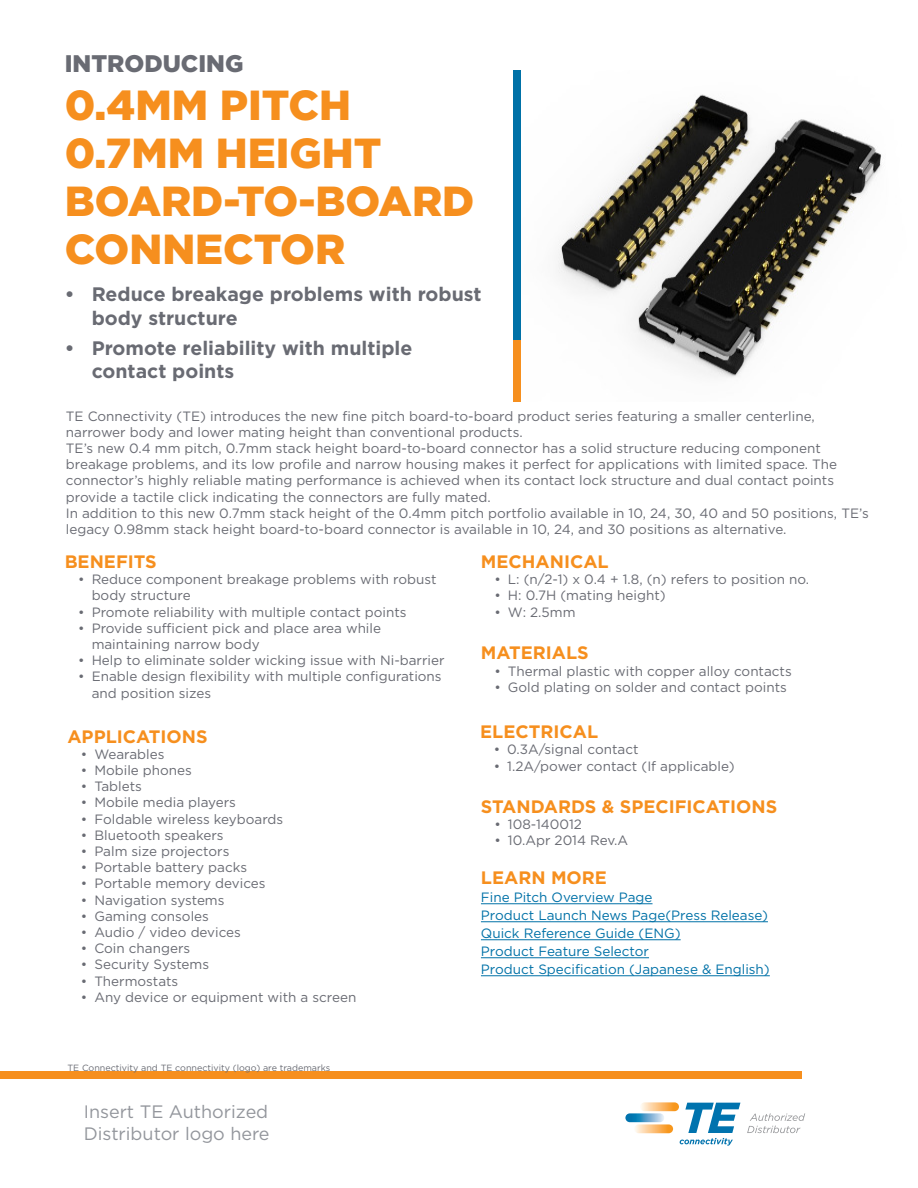
<style>
.page{position:relative;width:918px;height:1188px;background:#fff}
.page>*{position:absolute;margin:0;border:0;box-sizing:border-box;transform-origin:0 0}
.t1{font:900 42px/48px "Gotham";color:#f68f1e}
.t2{font:900 24px "Gotham";color:#696b73}
.t3{font:700 19.5px/23.4px "Gotham";color:#696b73}
.t4{font:700 18px "Gotham";color:#f68f1e}
.t5{font:18px/21.6px "Gotham";color:#93969c}
.t6{font:13.5px/16.2px "Gotham";color:#696b73}
.t7{font:13.5px "Gotham";color:#0071a7}
.t8{font:9px "Gotham";color:#696b73}
</style>
<div class="page">
<img style="left:558px;top:94px;width:324px;height:284px">
<div style="left:513px;top:71px;width:8px;height:269px;background:#0071a7"></div>
<div style="left:513px;top:340px;width:8px;height:62px;background:#f68f1e"></div>
<div style="left:0;top:1071px;width:801px;height:8px;background:#f68f1e"></div>
<hr style="left:481px;top:904px;width:172px;height:1px;background:#0071a7">
<hr style="left:481px;top:922px;width:287px;height:1px;background:#0071a7">
<hr style="left:481px;top:940px;width:200px;height:1px;background:#0071a7">
<hr style="left:481px;top:958px;width:168px;height:1px;background:#0071a7">
<hr style="left:481px;top:976px;width:289px;height:1px;background:#0071a7">
<svg style="left:640px;top:1102px;width:39px;height:9px"></svg>
<svg style="left:634px;top:1124px;width:39px;height:9px"></svg>
<svg style="left:625px;top:1113px;width:39px;height:9px"></svg>
<svg style="left:680px;top:1103px;width:60px;height:43px"></svg>
<svg style="left:747px;top:1113px;width:58px;height:20px"></svg>
<h2 class="t2" style="left:65px;top:49px;width:180px">INTRODUCING</h2>
<h1 class="t1" style="left:65px;top:80px;width:411px">0.4MM PITCH<br>0.7MM HEIGHT<br>BOARD-TO-BOARD<br>CONNECTOR</h1>
<h3 class="t3" style="left:92px;top:282px;width:391px;text-indent:-27px">• Reduce breakage problems with robust body structure</h3>
<h3 class="t3" style="left:92px;top:336px;width:322px;text-indent:-27px">• Promote reliability with multiple contact points</h3>
<p class="t6" style="left:66px;top:408px;width:804px">TE Connectivity (TE) introduces the new fine pitch board-to-board product series featuring a smaller centerline, narrower body and lower mating height than conventional products.<br>TE’s new 0.4 mm pitch, 0.7mm stack height board-to-board connector has a solid structure reducing component breakage problems, and its low profile and narrow housing makes it perfect for applications with limited space. The connector’s highly reliable mating performance is achieved when its contact lock structure and dual contact points provide a tactile click indicating the connectors are fully mated.<br>In addition to this new 0.7mm stack height of the 0.4mm pitch portfolio available in 10, 24, 30, 40 and 50 positions, TE’s legacy 0.98mm stack height board-to-board connector is available in 10, 24, and 30 positions as alternative.</p>
<h3 class="t4" style="left:65px;top:551px;width:94px">BENEFITS</h3>
<p class="t6" style="left:92px;top:571px;width:346px;text-indent:-14px">• Reduce component breakage problems with robust body structure</p>
<p class="t6" style="left:78px;top:603px;width:330px">• Promote reliability with multiple contact points</p>
<p class="t6" style="left:92px;top:620px;width:291px;text-indent:-14px">• Provide sufficient pick and place area while maintaining narrow body</p>
<p class="t6" style="left:78px;top:652px;width:368px">• Help to eliminate solder wicking issue with Ni-barrier</p>
<p class="t6" style="left:92px;top:668px;width:352px;text-indent:-14px">• Enable design flexibility with multiple configurations and position sizes</p>
<h3 class="t4" style="left:67px;top:726px;width:142px">APPLICATIONS</h3>
<p class="t6" style="left:81px;top:746px;width:85px">• Wearables</p>
<p class="t6" style="left:81px;top:762px;width:113px">• Mobile phones</p>
<p class="t6" style="left:81px;top:778px;width:63px">• Tablets</p>
<p class="t6" style="left:81px;top:794px;width:157px">• Mobile media players</p>
<p class="t6" style="left:81px;top:811px;width:204px">• Foldable wireless keyboards</p>
<p class="t6" style="left:81px;top:827px;width:144px">• Bluetooth speakers</p>
<p class="t6" style="left:81px;top:843px;width:150px">• Palm size projectors</p>
<p class="t6" style="left:81px;top:859px;width:168px">• Portable battery packs</p>
<p class="t6" style="left:81px;top:875px;width:186px">• Portable memory devices</p>
<p class="t6" style="left:81px;top:892px;width:145px">• Navigation systems</p>
<p class="t6" style="left:81px;top:908px;width:130px">• Gaming consoles</p>
<p class="t6" style="left:81px;top:924px;width:162px">• Audio / video devices</p>
<p class="t6" style="left:81px;top:940px;width:111px">• Coin changers</p>
<p class="t6" style="left:81px;top:956px;width:130px">• Security Systems</p>
<p class="t6" style="left:81px;top:973px;width:99px">• Thermostats</p>
<p class="t6" style="left:81px;top:989px;width:277px">• Any device or equipment with a screen</p>
<h3 class="t4" style="left:481px;top:551px;width:129px">MECHANICAL</h3>
<p class="t6" style="left:494px;top:571px;width:316px">• L: (n/2-1) x 0.4 + 1.8, (n) refers to position no.</p>
<p class="t6" style="left:494px;top:587px;width:173px">• H: 0.7H (mating height)</p>
<p class="t6" style="left:494px;top:603px;width:83px">• W: 2.5mm</p>
<h3 class="t4" style="left:481px;top:643px;width:109px">MATERIALS</h3>
<p class="t6" style="left:494px;top:663px;width:299px">• Thermal plastic with copper alloy contacts</p>
<p class="t6" style="left:494px;top:679px;width:294px">• Gold plating on solder and contact points</p>
<h3 class="t4" style="left:480px;top:721px;width:119px">ELECTRICAL</h3>
<p class="t6" style="left:494px;top:741px;width:146px">• 0.3A/signal contact</p>
<p class="t6" style="left:494px;top:758px;width:242px">• 1.2A/power contact (If applicable)</p>
<h3 class="t4" style="left:481px;top:796px;width:298px">STANDARDS &amp; SPECIFICATIONS</h3>
<p class="t6" style="left:494px;top:816px;width:89px">• 108-140012</p>
<p class="t6" style="left:494px;top:832px;width:135px">• 10.Apr 2014 Rev.A</p>
<p class="t4" style="left:481px;top:867px;width:128px">LEARN MORE</p>
<p class="t7" style="left:481px;top:890px;width:173px">Fine Pitch Overview Page</p>
<p class="t7" style="left:481px;top:908px;width:288px">Product Launch News Page(Press Release)</p>
<p class="t7" style="left:481px;top:926px;width:201px">Quick Reference Guide (ENG)</p>
<p class="t7" style="left:481px;top:944px;width:170px">Product Feature Selector</p>
<p class="t7" style="left:481px;top:962px;width:290px">Product Specification (Japanese &amp; English)</p>
<p class="t8" style="left:67px;top:1062px;width:264px">TE Connectivity and TE connectivity (logo) are trademarks</p>
<h3 class="t5" style="left:84px;top:1101px;width:187px">Insert TE Authorized<br>Distributor logo here</h3>
</div>
